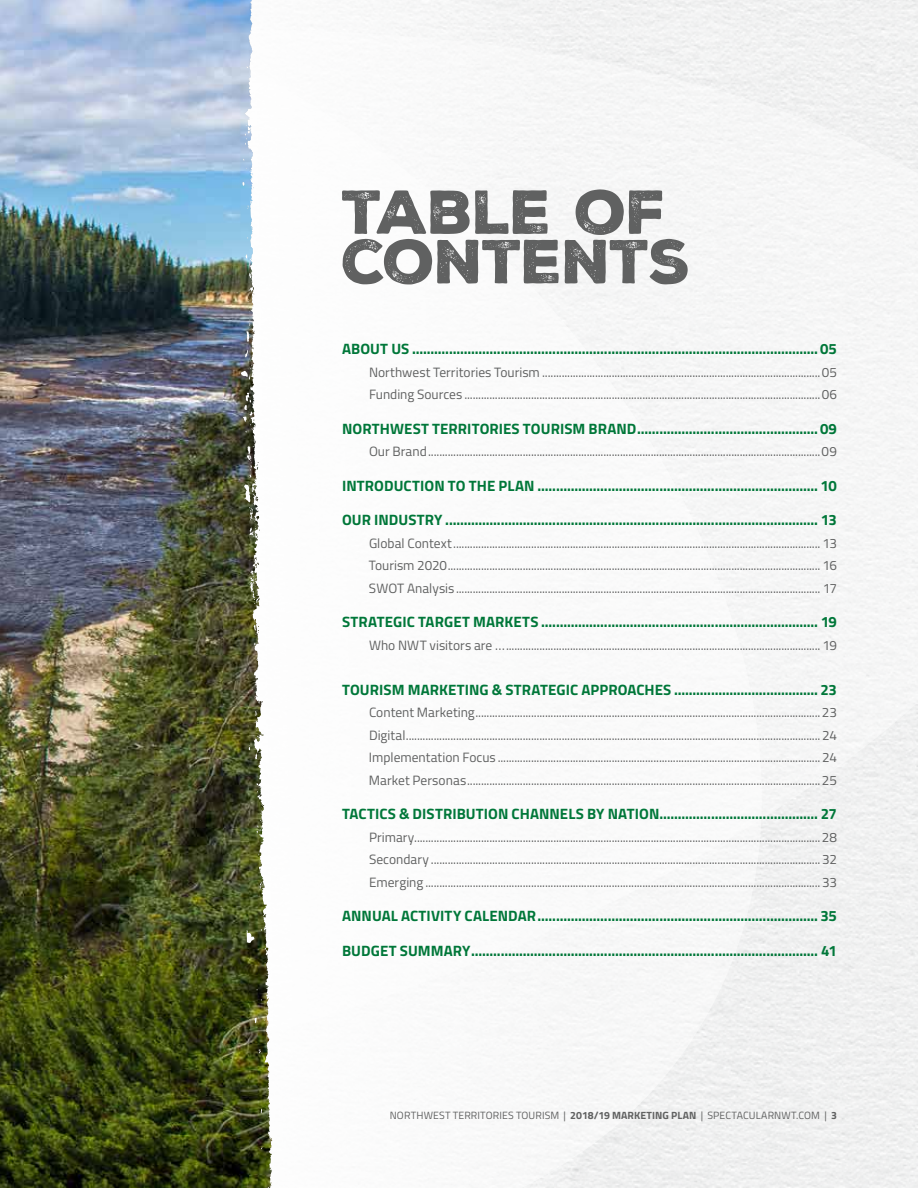
<style>
.page{position:relative;width:918px;height:1188px;background:#fff}
.page>*{position:absolute;margin:0;border:0;box-sizing:border-box;transform-origin:0 0}
.t1{font:60px/49.5px "Nexa Rust Sans Black 01";letter-spacing:-.03em;color:#606161}
.t2{font:700 15px "Titillium";letter-spacing:.005em;color:#007739}
.t3{font:13.5px/22.5px "Titillium";color:#606161;text-align:justify}
.t4{font:10.5px "Titillium Web";letter-spacing:.01em;color:#606161}
.s1{font-weight:700}
</style>
<div class="page">
<div style="left:601px;top:0;width:317px;height:1188px;background:#f5f5f5"></div>
<svg style="left:311px;top:0;width:290px;height:1188px"></svg>
<img style="left:0;top:0;width:272px;height:1188px">
<h1 class="t1" style="left:342px;top:188px;width:351px">TABLE OF<br>CONTENTS</h1>
<p class="t2" style="left:342px;top:338px;width:496px">ABOUT US ..............................................................................................................05</p>
<p class="t3" style="left:369px;top:360px;width:470px">Northwest Territories Tourism ....................................................................................................05<br>Funding Sources ................................................................................................................................06</p>
<p class="t2" style="left:342px;top:417px;width:496px">NORTHWEST TERRITORIES TOURISM BRAND.................................................09</p>
<p class="t3" style="left:369px;top:440px;width:470px">Our Brand.............................................................................................................................................09</p>
<p class="t2" style="left:342px;top:474px;width:496px">INTRODUCTION TO THE PLAN ............................................................................ 10</p>
<p class="t2" style="left:342px;top:509px;width:496px">OUR INDUSTRY ..................................................................................................... 13</p>
<p class="t3" style="left:369px;top:531px;width:470px">Global Context.................................................................................................................................... 13<br>Tourism 2020...................................................................................................................................... 16<br>SWOT Analysis................................................................................................................................... 17</p>
<p class="t2" style="left:342px;top:611px;width:496px">STRATEGIC TARGET MARKETS ........................................................................... 19</p>
<p class="t3" style="left:369px;top:633px;width:470px">Who NWT visitors are …................................................................................................................. 19</p>
<p class="t2" style="left:342px;top:678px;width:496px">TOURISM MARKETING &amp; STRATEGIC APPROACHES ....................................... 23</p>
<p class="t3" style="left:369px;top:701px;width:470px">Content Marketing............................................................................................................................23<br>Digital.....................................................................................................................................................24<br>Implementation Focus ....................................................................................................................24<br>Market Personas...............................................................................................................................25</p>
<p class="t2" style="left:342px;top:803px;width:496px">TACTICS &amp; DISTRIBUTION CHANNELS BY NATION........................................... 27</p>
<p class="t3" style="left:369px;top:825px;width:470px">Primary..................................................................................................................................................28<br>Secondary ............................................................................................................................................32<br>Emerging ..............................................................................................................................................33</p>
<p class="t2" style="left:342px;top:905px;width:496px">ANNUAL ACTIVITY CALENDAR............................................................................ 35</p>
<p class="t2" style="left:342px;top:939px;width:496px">BUDGET SUMMARY.............................................................................................. 41</p>
<p class="t4" style="left:390px;top:1108px;width:449px">NORTHWEST TERRITORIES TOURISM | <span class="s1">2018/19 MARKETING PLAN</span> | SPECTACULARNWT.COM | <span class="s1">3</span></p>
</div>
